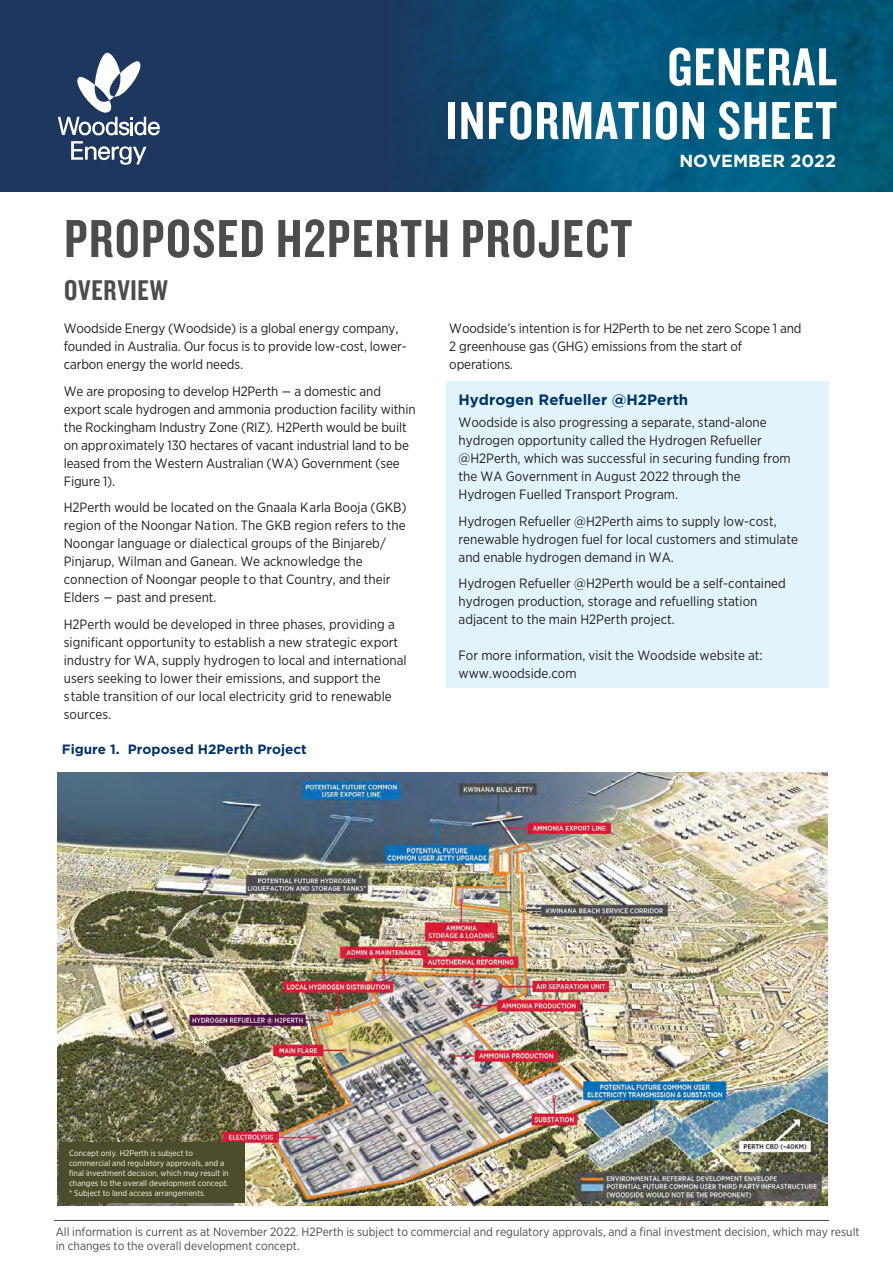
<style>
.page{position:relative;width:893px;height:1263px;background:#fff}
.page>*{position:absolute;margin:0;border:0;box-sizing:border-box;transform-origin:0 0}
.t1{font:55.5px/53.7px "Knockout 49 Liteweight";letter-spacing:.025em;color:#fff;text-align:right}
.Body_text{font:55.5px "Knockout 49 Liteweight";letter-spacing:.025em;color:#4b4c4d}
.Body_text-2{font:29.55px "Knockout 49 Liteweight";letter-spacing:.025em;color:#4b4c4d}
.t2{font:700 17.55px "Gotham";color:#fff}
.t3{font:700 15px "Gotham";color:#003268}
.t4{font:13.5px/18px "Gotham Narrow";color:#231f20}
.t5{font:700 13.5px "Gotham";color:#003269}
.t6{font:12px/14.4px "Gotham Narrow";color:#4b4c4d}
.t7{font:9px "Gotham Narrow";color:#fff}
.Body_text-3{font:8.25px/9.9px "Gotham Narrow";color:#fbfde5}
</style>
<div class="page">
<img style="left:58px;top:772px;width:769px;height:433px">
<img style="left:563px;top:0;width:330px;height:191px">
<svg style="left:0;top:0;width:563px;height:191px;background:#173c62"></svg>
<svg style="left:58px;top:53px;width:102px;height:82px"></svg>
<svg style="left:71px;top:141px;width:76px;height:24px"></svg>
<div style="left:59px;top:1142px;width:186px;height:61px;background:#4c4d2d"></div>
<hr style="left:54px;top:1220px;width:775px;height:1px;background:#4b4c4d">
<div style="left:446px;top:382px;width:383px;height:306px;background:#e1f4fc"></div>
<h1 class="t1" style="left:446px;top:38px;width:393px">GENERAL<br>INFORMATION SHEET</h1>
<p class="Body_text" style="left:64px;top:203px;width:569px">PROPOSED H2PERTH PROJECT</p>
<p class="Body_text-2" style="left:64px;top:272px;width:105px">OVERVIEW</p>
<p class="t2" style="left:679px;top:150px;width:158px">NOVEMBER 2022</p>
<p class="t4" style="left:64px;top:319px;width:344px">Woodside Energy (Woodside) is a global energy company, founded in Australia. Our focus is to provide low-cost, lower&shy;carbon energy the world needs.</p>
<p class="t4" style="left:64px;top:382px;width:353px">We are proposing to develop H2Perth – a domestic and export scale hydrogen and ammonia production facility within the Rockingham Industry Zone (RIZ). H2Perth would be built on approximately 130 hectares of vacant industrial land to be leased from the Western Australian (WA) Government (see Figure 1).</p>
<p class="t4" style="left:64px;top:498px;width:344px">H2Perth would be located on the Gnaala Karla Booja (GKB) region of the Noongar Nation. The GKB region refers to the Noongar language or dialectical groups of the Binjareb/ Pinjarup, Wilman and Ganean. We acknowledge the connection of Noongar people to that Country, and their Elders - past and present.</p>
<p class="t4" style="left:64px;top:615px;width:344px">H2Perth would be developed in three phases, providing a significant opportunity to establish a new strategic export industry for WA, supply hydrogen to local and international users seeking to lower their emissions, and support the stable transition of our local electricity grid to renewable sources.</p>
<p class="t5" style="left:62px;top:741px;width:246px">Figure 1. Proposed H2Perth Project</p>
<p class="t4" style="left:449px;top:319px;width:354px">Woodside’s intention is for H2Perth to be net zero Scope 1 and<br>2 greenhouse gas (GHG) emissions from the start of operations.</p>
<p class="t3" style="left:459px;top:391px;width:231px">Hydrogen Refueller @H2Perth</p>
<p class="t4" style="left:459px;top:413px;width:334px">Woodside is also progressing a separate, stand-alone hydrogen opportunity called the Hydrogen Refueller @H2Perth, which was successful in securing funding from the WA Government in August 2022 through the Hydrogen Fuelled Transport Program.</p>
<p class="t4" style="left:459px;top:511px;width:341px">Hydrogen Refueller @H2Perth aims to supply low-cost, renewable hydrogen fuel for local customers and stimulate and enable hydrogen demand in WA.</p>
<p class="t4" style="left:459px;top:574px;width:329px">Hydrogen Refueller @H2Perth would be a self-contained hydrogen production, storage and refuelling station adjacent to the main H2Perth project.</p>
<p class="t4" style="left:459px;top:646px;width:306px">For more information, visit the Woodside website at: www.woodside.com</p>
<p class="t7" style="left:359px;top:873px;width:5px">*</p>
<p class="Body_text-3" style="left:69px;top:1148px;width:161px">Concept only. H2Perth is subject to commercial and regulatory approvals, and a final investment decision, which may result in changes to the overall development concept. * Subject to land access arrangements.</p>
<p class="t6" style="left:56px;top:1224px;width:805px">All information is current as at November 2022. H2Perth is subject to commercial and regulatory approvals, and a final investment decision, which may result in changes to the overall development concept.</p>
</div>
